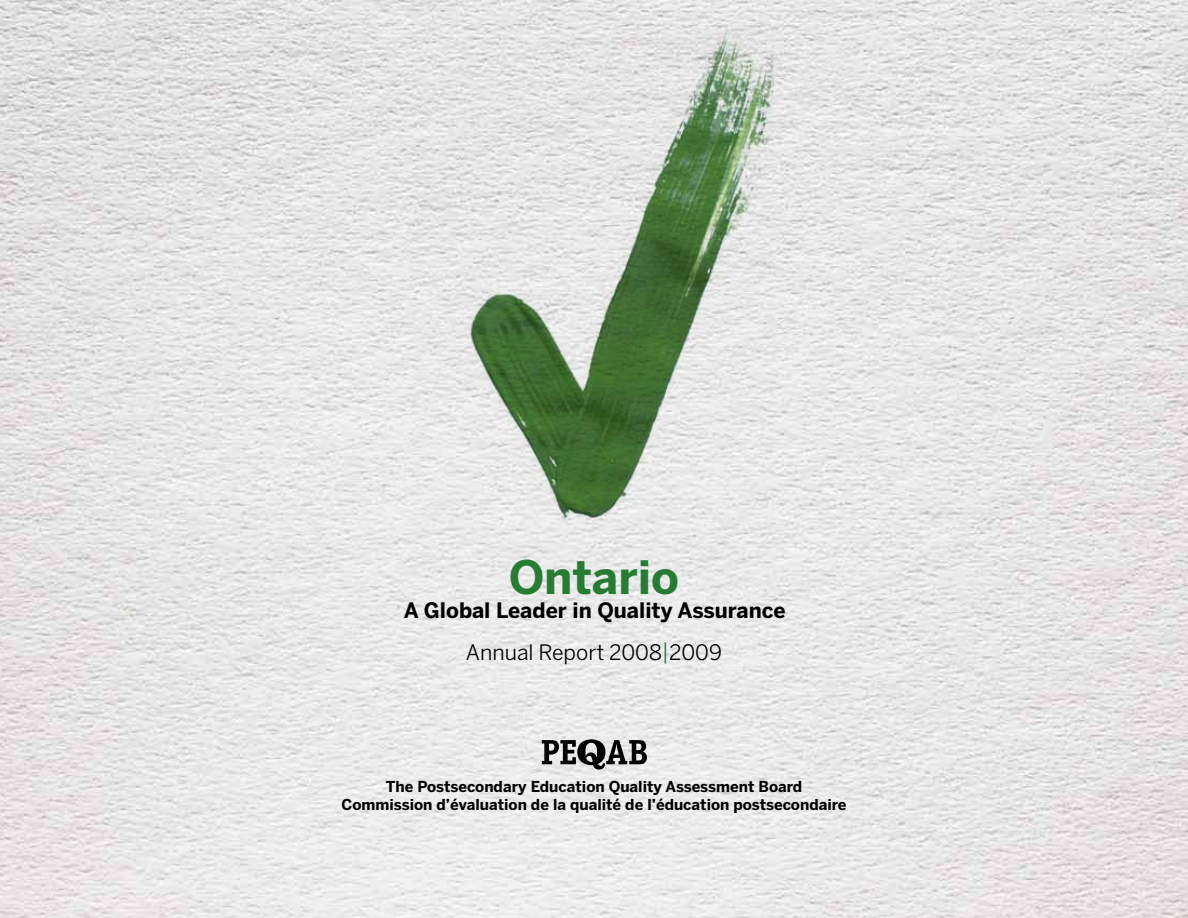
<style>
.page{position:relative;width:1188px;height:918px;background:#fff}
.page>*{position:absolute;margin:0;border:0;box-sizing:border-box;transform-origin:0 0}
.t1{font:700 45.9px "Benton Sans";color:#257c32}
.t2{font:700 21.15px/41.2px "Benton Sans";color:#000;text-align:center}
.t3{font:700 15px/18px "Benton Sans";color:#000;text-align:center}
.s1{font-weight:400}
.s2{font-weight:400;font-size:22.5px;color:#257c32}
</style>
<div class="page">
<img style="left:0;top:0;width:1188px;height:918px">
<img style="left:413px;top:0;width:361px;height:584px">
<svg style="left:542px;top:739px;width:105px;height:31px;background:#7e7e7e"></svg>
<h1 class="t1" style="left:509px;top:550px;width:172px">Ontario</h1>
<h2 class="t2" style="left:404px;top:590px;width:384px">A Global Leader in Quality Assurance<br><span class="s1">Annual Report 2008</span><span class="s2">|</span><span class="s1">2009</span></h2>
<p class="t3" style="left:342px;top:777px;width:506px">The Postsecondary Education Quality Assessment Board<br>Commission d’évaluation de la qualité de l’éducation postsecondaire</p>
</div>
